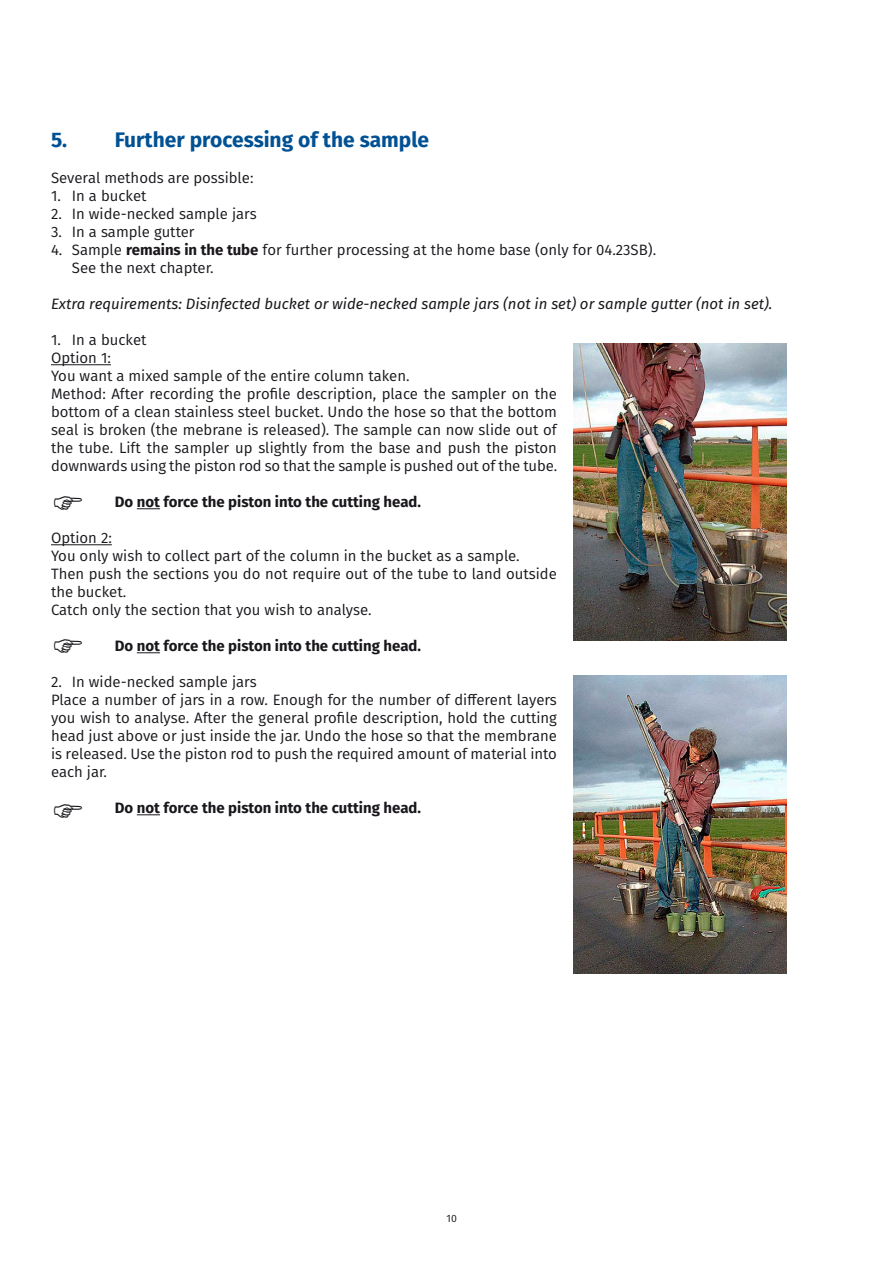
<style>
.page{position:relative;width:893px;height:1263px;background:#fff}
.page>*{position:absolute;margin:0;border:0;box-sizing:border-box;transform-origin:0 0}
.hoofdstuk{font:700 21px "Fira Sans";color:#005194}
.Hoofdtekst{font:15px/18px "Fira Sans";color:#1a171c;text-align:justify}
.Inspring_Vet{font:700 15px "Fira Sans";color:#1a171c}
.Hoofdtekst-2{font:italic 15px "Fira Sans";color:#1a171c}
.t1{font:10.5px "Fira Sans";color:#1a171c}
.s1{font-weight:700}
</style>
<div class="page">
<hr style="left:51px;top:364px;width:60px;height:1px;background:#1a171c">
<svg style="left:137px;top:508px;width:23px;height:1px"></svg>
<hr style="left:51px;top:544px;width:61px;height:1px;background:#1a171c">
<svg style="left:137px;top:652px;width:23px;height:1px"></svg>
<svg style="left:137px;top:814px;width:23px;height:1px"></svg>
<img style="left:574px;top:343px;width:213px;height:298px">
<img style="left:574px;top:676px;width:213px;height:297px">
<p class="hoofdstuk" style="left:51px;top:122px;width:380px">5. Further processing of the sample</p>
<p class="Hoofdtekst" style="left:51px;top:169px;width:204px">Several methods are possible:</p>
<p class="Hoofdtekst" style="left:51px;top:187px;width:97px">1. In a bucket</p>
<p class="Hoofdtekst" style="left:51px;top:205px;width:207px">2. In wide-necked sample jars</p>
<p class="Hoofdtekst" style="left:51px;top:223px;width:145px">3. In a sample gutter</p>
<p class="Hoofdtekst" style="left:51px;top:241px;width:607px">4. Sample <span class="s1">remains in the tube</span> for further processing at the home base (only for 04.23SB).</p>
<p class="Hoofdtekst" style="left:72px;top:259px;width:143px">See the next chapter.</p>
<p class="Hoofdtekst-2" style="left:51px;top:293px;width:723px">Extra requirements: Disinfected bucket or wide-necked sample jars (not in set) or sample gutter (not in set).</p>
<p class="Hoofdtekst" style="left:51px;top:331px;width:97px">1. In a bucket</p>
<p class="Hoofdtekst" style="left:51px;top:349px;width:61px">Option 1:</p>
<p class="Hoofdtekst" style="left:51px;top:367px;width:360px">You want a mixed sample of the entire column taken.</p>
<p class="Hoofdtekst" style="left:51px;top:385px;width:508px">Method: After recording the profile description, place the sampler on the bottom of a clean stainless steel bucket. Undo the hose so that the bottom seal is broken (the mebrane is released). The sample can now slide out of the tube. Lift the sampler up slightly from the base and push the piston downwards using the piston rod so that the sample is pushed out of the tube.</p>
<p class="Inspring_Vet" style="left:115px;top:489px;width:308px">Do not force the piston into the cutting head.</p>
<p class="Hoofdtekst" style="left:51px;top:529px;width:62px">Option 2:</p>
<p class="Hoofdtekst" style="left:51px;top:547px;width:470px">You only wish to collect part of the column in the bucket as a sample.</p>
<p class="Hoofdtekst" style="left:51px;top:565px;width:507px">Then push the sections you do not require out of the tube to land outside the bucket.</p>
<p class="Hoofdtekst" style="left:51px;top:601px;width:322px">Catch only the section that you wish to analyse.</p>
<p class="Inspring_Vet" style="left:115px;top:633px;width:308px">Do not force the piston into the cutting head.</p>
<p class="Hoofdtekst" style="left:51px;top:673px;width:207px">2. In wide-necked sample jars</p>
<p class="Hoofdtekst" style="left:51px;top:691px;width:507px">Place a number of jars in a row. Enough for the number of different layers you wish to analyse. After the general profile description, hold the cutting head just above or just inside the jar. Undo the hose so that the membrane is released. Use the piston rod to push the required amount of material into each jar.</p>
<p class="Inspring_Vet" style="left:115px;top:795px;width:308px">Do not force the piston into the cutting head.</p>
<p class="t1" style="left:446px;top:1210px;width:12px">10</p>
</div>
